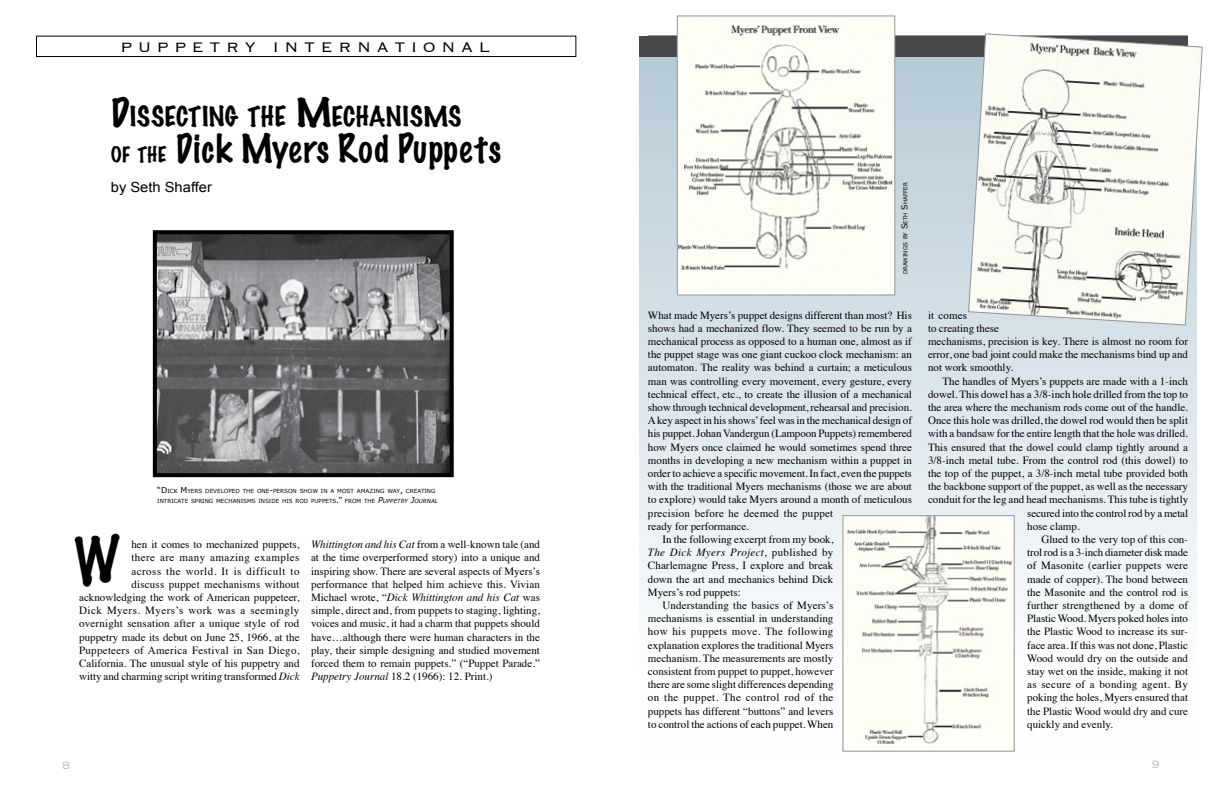
<style>
.page{position:relative;width:1224px;height:792px;background:#fff}
.page>*{position:absolute;margin:0;border:0;box-sizing:border-box;transform-origin:0 0}
.t1{font:100 58.4px "Marker Felt";color:#000;scale:.82 1}
.t2{font:100 36px "Marker Felt";letter-spacing:.035em;color:#000;scale:.95 1}
.t3{font:100 25.2px "Marker Felt";color:#000;scale:1.07 1}
.t4{font:300 18px "Copperplate";color:#000}
.t5{font:14px "Arial";color:#000;scale:1.05 1}
.t6{font:300 14px "Copperplate";color:#bcbec0}
.t7{font:11px/13.2px "Times";color:#000}
.t8{font:11px "Times";letter-spacing:.02em;color:#000}
.t9{font:italic 11px "Times";letter-spacing:.03em;color:#000}
.t10{font:11px "Times";letter-spacing:.03em;color:#000}
.t11{font:11px "Times";letter-spacing:.035em;color:#000}
.t12{font:11px "Times";letter-spacing:.025em;color:#000}
.t13{font:5.6px/9.6px "Verdana";color:#000}
.s1{font-size:36px}
.s2{font-size:19.6px}
.s3{font-size:8px}
.s4{font-style:italic;font-size:8px}
.s5{font-style:italic}
.s6{font-style:normal}
</style>
<div class="page">
<div style="left:36px;top:36px;width:540px;height:21px;border:1px solid #000"></div>
<div style="left:639px;top:47px;width:558px;height:711px;background:linear-gradient(to bottom,#b4cad6,#fff)"></div>
<div style="left:639px;top:36px;width:549px;height:21px;background:#48484a"></div>
<img style="left:158px;top:235px;width:291px;height:237px">
<div style="left:153px;top:230px;width:301px;height:247px;border:4px solid #000"></div>
<svg style="left:968px;top:33px;width:235px;height:293px"></svg>
<img style="left:679px;top:24px;width:214px;height:269px">
<div style="left:677px;top:15px;width:218px;height:280px;border:1px solid #939598"></div>
<img style="left:844px;top:517px;width:169px;height:233px">
<div style="left:842px;top:515px;width:173px;height:237px;border:1px solid #939598"></div>
<h3 class="t4" style="left:120px;top:35px;width:371px">P U P P E T R Y I N T E R N A T I O N A L</h3>
<h3 class="t3" style="left:111px;top:97px;width:329px"><span class="s1">D</span>ISSECTING THE <span class="s1">M</span>ECHANISMS</h3>
<h2 class="t2" style="left:111px;top:120px;width:412px"><span class="s2">OF THE</span> Dick Myers Rod Puppets</h2>
<p class="t5" style="left:111px;top:178px;width:98px">by Seth Shaffer</p>
<p class="t13" style="left:157px;top:486px;width:282px"><span class="s3">“D</span>ICK <span class="s3">M</span>YERS DEVELOPED THE ONE<span class="s3">-</span>PERSON SHOW IN A MOST AMAZING WAY<span class="s3">,</span> CREATING<br>INTRICATE SPRING M ECHANISM S INSIDE HIS ROD PUPPETS<span class="s3">.”</span> FROM THE <span class="s4">P</span><span class="s5">UPPETRY</span> <span class="s4">J</span><span class="s5">OURNAL</span></p>
<h1 class="t1" style="left:74px;top:514px;width:57px">W</h1>
<p class="t7" style="left:79px;top:537px;width:222px;text-align:right">hen it comes to mechanized puppets,<br>there are many amazing examples<br>across the world. It is difficult to<br>discuss puppet mechanisms without acknowledging the work of American puppeteer, Dick Myers. Myers’s work was a seemingly overnight sensation after a unique style of rod puppetry made its debut on June 25, 1966, at the Puppeteers of America Festival in San Diego, California. The unusual style of his puppetry and witty and charming script writing transformed <span class="s5">Dick</span></p>
<p class="t7" style="left:311px;top:537px;width:230px;text-align:justify"><span class="s5">Whittington and his Cat</span> from a well-known tale (and at the time overperformed story) into a unique and inspiring show. There are several aspects of Myers’s performance that helped him achieve this. Vivian Michael wrote, “<span class="s5">Dick Whittington and his Cat</span> was simple, direct and, from puppets to staging, lighting, voices and music, it had a charm that puppets should have…although there were human characters in the play, their simple designing and studied movement forced them to remain puppets.” (“Puppet Parade.” <span class="s5">Puppetry Journal</span> 18.2 (1966): 12. Print.)</p>
<p class="t13" style="left:901px;top:274px;width:93px;rotate:-90deg">D RAWINGS BY <span class="s3">S</span> ETH <span class="s3">S</span> HAFFER</p>
<p class="t7" style="left:648px;top:307px;width:266px">What made Myers’s puppet designs different than most? His</p>
<p class="t7" style="left:648px;top:321px;width:265px">shows had a mechanized flow. They seemed to be run by a</p>
<p class="t7" style="left:648px;top:334px;width:265px">mechanical process as opposed to a human one, almost as if</p>
<p class="t7" style="left:648px;top:347px;width:265px">the puppet stage was one giant cuckoo clock mechanism: an</p>
<p class="t7" style="left:648px;top:360px;width:265px">automaton. The reality was behind a curtain; a meticulous</p>
<p class="t7" style="left:648px;top:373px;width:265px">man was controlling every movement, every gesture, every</p>
<p class="t7" style="left:648px;top:387px;width:265px">technical effect, etc., to create the illusion of a mechanical</p>
<p class="t7" style="left:648px;top:400px;width:265px">show through technical development, rehearsal and precision.</p>
<p class="t7" style="left:648px;top:413px;width:266px">A key aspect in his shows’ feel was in the mechanical design of</p>
<p class="t7" style="left:648px;top:426px;width:266px">his puppet. Johan Vandergun (Lampoon Puppets) remembered</p>
<p class="t7" style="left:648px;top:439px;width:265px">how Myers once claimed he would sometimes spend three</p>
<p class="t7" style="left:648px;top:453px;width:266px">months in developing a new mechanism within a puppet in</p>
<p class="t7" style="left:648px;top:466px;width:265px">order to achieve a specific movement. In fact, even the puppets</p>
<p class="t7" style="left:648px;top:479px;width:265px">with the traditional Myers mechanisms (those we are about</p>
<p class="t7" style="left:648px;top:492px;width:265px">to explore) would take Myers around a month of meticulous</p>
<p class="t8" style="left:648px;top:503px;width:187px">precision before he deemed the puppet</p>
<p class="t7" style="left:648px;top:519px;width:103px">ready for performance.</p>
<p class="t7" style="left:662px;top:532px;width:173px">In the following excerpt from my book,</p>
<p class="t9" style="left:648px;top:543px;width:187px">The Dick Myers Project, <span class="s6">published by</span></p>
<p class="t7" style="left:648px;top:558px;width:187px">Charlemagne Press, I explore and break</p>
<p class="t7" style="left:648px;top:571px;width:187px">down the art and mechanics behind Dick</p>
<p class="t7" style="left:648px;top:585px;width:94px">Myers’s rod puppets:</p>
<p class="t7" style="left:662px;top:598px;width:173px">Understanding the basics of Myers’s</p>
<p class="t7" style="left:648px;top:611px;width:187px">mechanisms is essential in understanding</p>
<p class="t10" style="left:648px;top:621px;width:187px">how his puppets move. The following</p>
<p class="t7" style="left:648px;top:637px;width:187px">explanation explores the traditional Myers</p>
<p class="t7" style="left:648px;top:651px;width:187px">mechanism. The measurements are mostly</p>
<p class="t7" style="left:648px;top:664px;width:187px">consistent from puppet to puppet, however</p>
<p class="t7" style="left:648px;top:677px;width:187px">there are some slight differences depending</p>
<p class="t11" style="left:648px;top:687px;width:187px">on the puppet. The control rod of the</p>
<p class="t7" style="left:648px;top:703px;width:187px">puppets has different “buttons” and levers</p>
<p class="t7" style="left:648px;top:717px;width:187px">to control the actions of each puppet. When</p>
<p class="t7" style="left:928px;top:307px;width:262px">it comes<br>to creating these<br>mechanisms, precision is key. There is almost no room for error, one bad joint could make the mechanisms bind up and not work smoothly.</p>
<p class="t7" style="left:942px;top:373px;width:247px">The handles of Myers’s puppets are made with a 1-inch</p>
<p class="t7" style="left:928px;top:387px;width:261px">dowel. This dowel has a 3/8-inch hole drilled from the top to</p>
<p class="t7" style="left:928px;top:400px;width:261px">the area where the mechanism rods come out of the handle.</p>
<p class="t7" style="left:928px;top:413px;width:262px">Once this hole was drilled, the dowel rod would then be split</p>
<p class="t7" style="left:928px;top:426px;width:261px">with a bandsaw for the entire length that the hole was drilled.</p>
<p class="t7" style="left:928px;top:439px;width:262px">This ensured that the dowel could clamp tightly around a</p>
<p class="t7" style="left:928px;top:453px;width:261px">3/8-inch metal tube. From the control rod (this dowel) to</p>
<p class="t7" style="left:928px;top:466px;width:262px">the top of the puppet, a 3/8-inch metal tube provided both</p>
<p class="t7" style="left:928px;top:479px;width:262px">the backbone support of the puppet, as well as the necessary</p>
<p class="t7" style="left:928px;top:492px;width:262px">conduit for the leg and head mechanisms. This tube is tightly</p>
<p class="t7" style="left:1027px;top:505px;width:162px">secured into the control rod by a metal</p>
<p class="t7" style="left:1027px;top:519px;width:54px">hose clamp.</p>
<p class="t7" style="left:1042px;top:532px;width:148px">Glued to the very top of this con-</p>
<p class="t7" style="left:1027px;top:545px;width:162px">trol rod is a 3-inch diameter disk made</p>
<p class="t8" style="left:1027px;top:555px;width:162px">of Masonite (earlier puppets were</p>
<p class="t7" style="left:1027px;top:571px;width:162px">made of copper). The bond between</p>
<p class="t7" style="left:1027px;top:585px;width:162px">the Masonite and the control rod is</p>
<p class="t7" style="left:1027px;top:598px;width:162px">further strengthened by a dome of</p>
<p class="t7" style="left:1027px;top:611px;width:162px">Plastic Wood. Myers poked holes into</p>
<p class="t7" style="left:1027px;top:624px;width:162px">the Plastic Wood to increase its sur-</p>
<p class="t7" style="left:1027px;top:637px;width:162px">face area. If this was not done, Plastic</p>
<p class="t7" style="left:1027px;top:651px;width:162px">Wood would dry on the outside and</p>
<p class="t7" style="left:1027px;top:664px;width:162px">stay wet on the inside, making it not</p>
<p class="t12" style="left:1027px;top:674px;width:162px">as secure of a bonding agent. By</p>
<p class="t7" style="left:1027px;top:690px;width:162px">poking the holes, Myers ensured that</p>
<p class="t7" style="left:1027px;top:703px;width:162px">the Plastic Wood would dry and cure</p>
<p class="t7" style="left:1027px;top:717px;width:87px">quickly and evenly.</p>
<p class="t6" style="left:62px;top:756px;width:10px">8</p>
<p class="t6" style="left:1151px;top:755px;width:10px">9</p>
</div>
